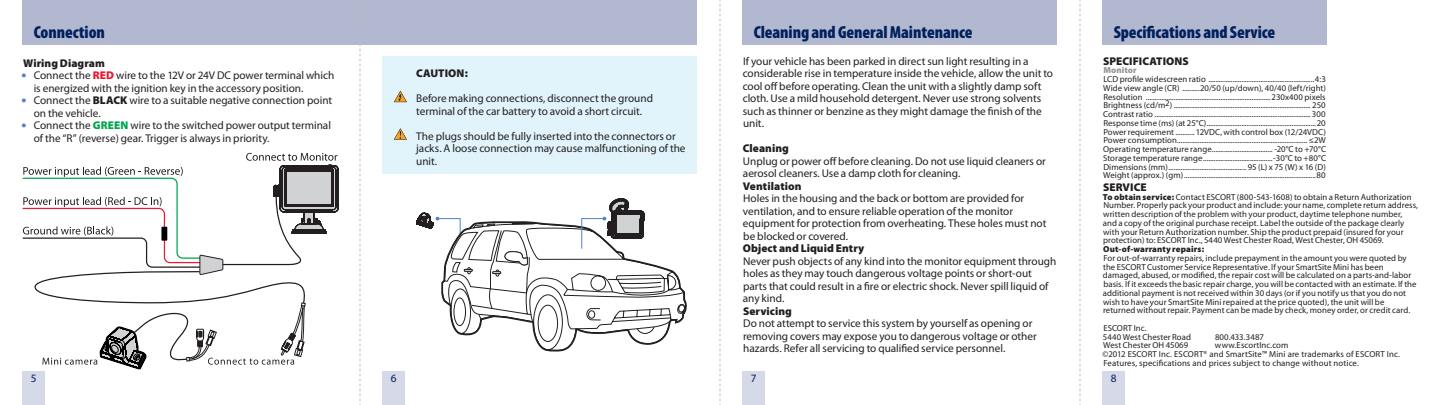
<style>
.page{position:relative;width:1440px;height:405px;background:#fff}
.page>*{position:absolute;margin:0;border:0;box-sizing:border-box;transform-origin:0 0}
.t1{font:900 condensed 17.5px "Myriad Pro";letter-spacing:-.005em;color:#00215d}
.t2{font:11.25px/12.5px "Myriad Pro";letter-spacing:-.005em;color:#231f20}
.t3{font:900 11.25px "Myriad Pro";letter-spacing:.005em;color:#231f20}
.t4{font:11.25px "Myriad Pro";color:#00215d}
.t5{font:8.75px/8.8px "Myriad Pro";letter-spacing:.005em;color:#231f20}
.t6{font:900 8.75px "Myriad Pro";letter-spacing:.015em;color:#231f20}
.t7{font:900 8.75px "Myriad Pro";letter-spacing:.015em;color:#939598}
.s1{font-weight:900}
.s2{font-weight:900;font-size:13.75px;color:#4d84c4}
.s3{font-weight:900;color:#ed1a33}
.s4{font-weight:900;color:#00a54f}
</style>
<div class="page">
<div style="left:742px;top:0;width:316px;height:45px;background:#b3b8d1"></div>
<div style="left:22px;top:0;width:676px;height:45px;background:#b3b8d1"></div>
<div style="left:1102px;top:0;width:226px;height:45px;background:#b3b8d1"></div>
<svg style="left:23px;top:153px;width:316px;height:216px"></svg>
<div style="left:1102px;top:371px;width:23px;height:34px;background:#d6d9e7"></div>
<div style="left:742px;top:371px;width:23px;height:34px;background:#d6d9e7"></div>
<div style="left:382px;top:371px;width:23px;height:34px;background:#d6d9e7"></div>
<div style="left:22px;top:371px;width:23px;height:34px;background:#d6d9e7"></div>
<div style="left:382px;top:56px;width:316px;height:118px;background:#e1f4fc"></div>
<svg style="left:394px;top:91px;width:13px;height:11px"></svg>
<svg style="left:394px;top:128px;width:13px;height:12px"></svg>
<svg style="left:442px;top:222px;width:245px;height:104px"></svg>
<svg style="left:451px;top:223px;width:219px;height:128px"></svg>
<svg style="left:581px;top:198px;width:63px;height:51px"></svg>
<svg style="left:416px;top:213px;width:118px;height:63px"></svg>
<svg style="left:360px;top:45px;width:1px;height:360px"></svg>
<svg style="left:720px;top:0;width:1px;height:405px"></svg>
<svg style="left:1080px;top:0;width:1px;height:405px"></svg>
<h1 class="t1" style="left:34px;top:20px;width:73px">Connection</h1>
<h1 class="t1" style="left:754px;top:20px;width:220px">Cleaning and General Maintenance</h1>
<h1 class="t1" style="left:1114px;top:20px;width:163px">Specifications and Service</h1>
<p class="t3" style="left:1103px;top:55px;width:87px">SPECIFICATIONS</p>
<p class="t7" style="left:1103px;top:66px;width:35px">Monitor</p>
<p class="t5" style="left:1103px;top:75px;width:225px;text-align:justify">LCD profile widescreen ratio .............................................................4:3<br>Wide view angle (CR) ..........20/50 (up/down), 40/40 (left/right)<br>Resolution ........................................................................230x400 pixels Brightness (cd/m2) ............................................................................... 250<br>Contrast ratio .......................................................................................... 300<br>Response time (ms) (at 25°C) ...............................................................20<br>Power requirement ........... 12VDC, with control box (12/24VDC)<br>Power consumption ........................................................................... ≤2W Operating temperature range ................................... -20°C to +70°C Storage temperature range ........................................-30°C to +80°C Dimensions (mm) ............................................. 95 (L) x 75 (W) x 16 (D)<br>Weight (approx.) (gm) ............................................................................80</p>
<p class="t3" style="left:1103px;top:181px;width:45px">SERVICE</p>
<p class="t5" style="left:1103px;top:193px;width:317px"><span class="s1">To obtain service:</span> Contact ESCORT (800-543-1608) to obtain a Return Authorization Number. Properly pack your product and include: your name, complete return address, written description of the problem with your product, daytime telephone number, and a copy of the original purchase receipt. Label the outside of the package clearly with your Return Authorization number. Ship the product prepaid (insured for your protection) to: ESCORT Inc., 5440 West Chester Road, West Chester, OH 45069.</p>
<p class="t6" style="left:1103px;top:244px;width:102px">Out-of-warranty repairs:</p>
<p class="t5" style="left:1103px;top:254px;width:315px">For out-of-warranty repairs, include prepayment in the amount you were quoted by the ESCORT Customer Service Representative. If your SmartSite Mini has been damaged, abused, or modified, the repair cost will be calculated on a parts-and-labor basis. If it exceeds the basic repair charge, you will be contacted with an estimate. If the additional payment is not received within 30 days (or if you notify us that you do not wish to have your SmartSite Mini repaired at the price quoted), the unit will be returned without repair. Payment can be made by check, money order, or credit card.</p>
<p class="t5" style="left:1103px;top:324px;width:90px">ESCORT Inc.<br>5440 West Chester Road</p>
<p class="t5" style="left:1215px;top:333px;width:50px">800.433.3487</p>
<p class="t5" style="left:1103px;top:341px;width:87px">West Chester OH 45069</p>
<p class="t2" style="left:743px;top:55px;width:312px">If your vehicle has been parked in direct sun light resulting in a considerable rise in temperature inside the vehicle, allow the unit to cool off before operating. Clean the unit with a slightly damp soft cloth. Use a mild household detergent. Never use strong solvents such as thinner or benzine as they might damage the finish of the unit.</p>
<p class="t3" style="left:743px;top:142px;width:48px">Cleaning</p>
<p class="t2" style="left:743px;top:155px;width:304px">Unplug or power off before cleaning. Do not use liquid cleaners or aerosol cleaners. Use a damp cloth for cleaning.</p>
<p class="t3" style="left:743px;top:180px;width:60px">Ventilation</p>
<p class="t2" style="left:743px;top:192px;width:305px">Holes in the housing and the back or bottom are provided for ventilation, and to ensure reliable operation of the monitor equipment for protection from overheating. These holes must not be blocked or covered.</p>
<p class="t3" style="left:743px;top:242px;width:123px">Object and Liquid Entry</p>
<p class="t2" style="left:743px;top:255px;width:315px">Never push objects of any kind into the monitor equipment through holes as they may touch dangerous voltage points or short-out parts that could result in a fire or electric shock. Never spill liquid of any kind.</p>
<p class="t3" style="left:743px;top:305px;width:50px">Servicing</p>
<p class="t2" style="left:743px;top:317px;width:295px">Do not attempt to service this system by yourself as opening or removing covers may expose you to dangerous voltage or other hazards. Refer all servicing to qualified service personnel.</p>
<p class="t3" style="left:23px;top:56px;width:83px">Wiring Diagram</p>
<p class="t2" style="left:34px;top:69px;width:302px;text-indent:-12px"><span class="s2">•</span> Connect the <span class="s3">RED</span> wire to the 12V or 24V DC power terminal which is energized with the ignition key in the accessory position.</p>
<p class="t2" style="left:34px;top:94px;width:300px;text-indent:-12px"><span class="s2">•</span> Connect the <span class="s1">BLACK</span> wire to a suitable negative connection point on the vehicle.</p>
<p class="t2" style="left:34px;top:119px;width:299px;text-indent:-12px"><span class="s2">•</span> Connect the <span class="s4">GREEN</span> wire to the switched power output terminal of the “R” (reverse) gear. Trigger is always in priority.</p>
<p class="t3" style="left:416px;top:67px;width:53px">CAUTION:</p>
<p class="t2" style="left:416px;top:92px;width:238px">Before making connections, disconnect the ground terminal of the car battery to avoid a short circuit.</p>
<p class="t2" style="left:416px;top:130px;width:271px">The plugs should be fully inserted into the connectors or jacks. A loose connection may cause malfunctioning of the unit.</p>
<p class="t5" style="left:1103px;top:341px;width:299px;text-indent:112px">www.EscortInc.com<br>©2012 ESCORT Inc. ESCORT® and SmartSite™ Mini are trademarks of ESCORT Inc.<br>Features, specifications and prices subject to change without notice.</p>
<p class="t4" style="left:31px;top:372px;width:7px">5</p>
<p class="t4" style="left:391px;top:372px;width:7px">6</p>
<p class="t4" style="left:751px;top:372px;width:7px">7</p>
<p class="t4" style="left:1111px;top:372px;width:7px">8</p>
</div>
